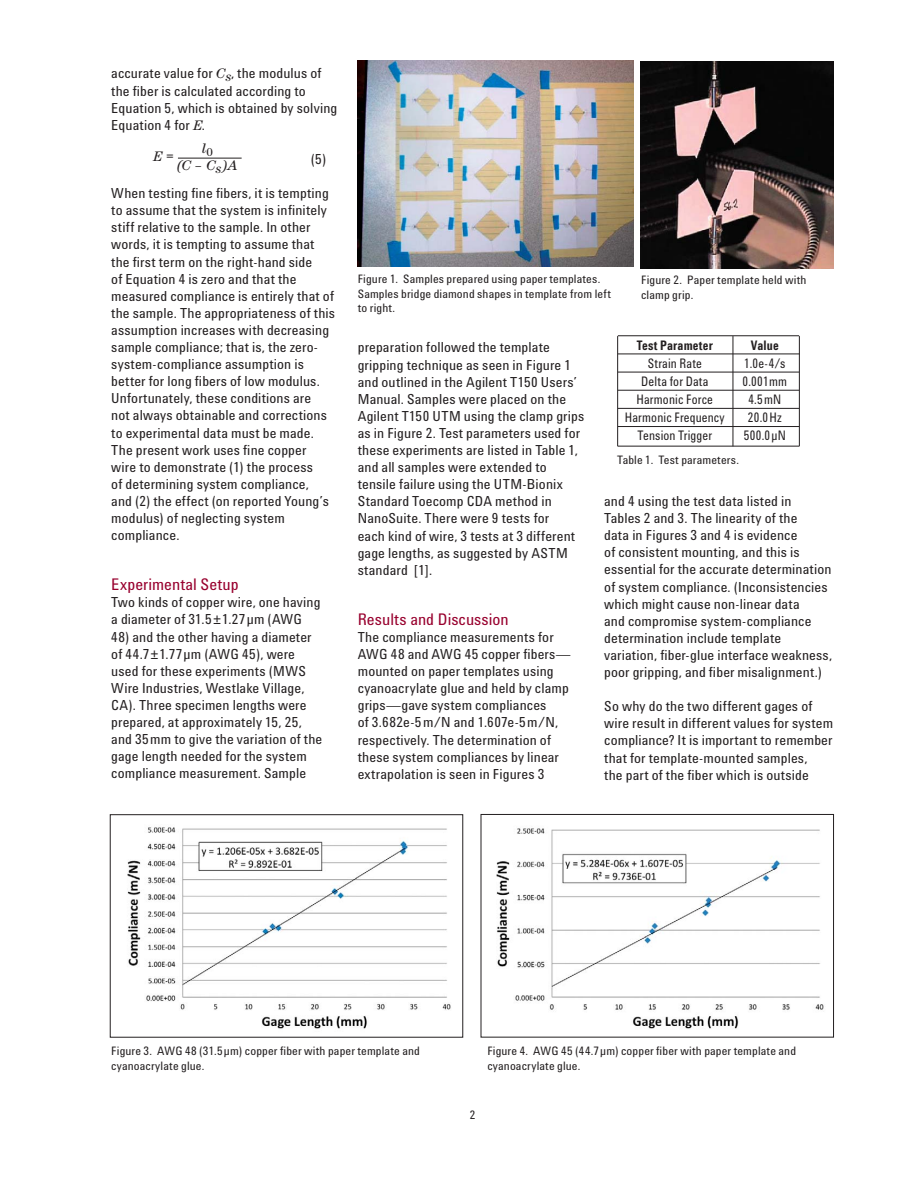
<style>
.page{position:relative;width:918px;height:1188px;background:#fff}
.page>*{position:absolute;margin:0;border:0;box-sizing:border-box;transform-origin:0 0}
.t1{font:16.5px "Agilent Cond";color:#98002e}
.t2{font:14.25px/17.1px "Agilent Cond";letter-spacing:.01em;color:#231f20}
.t3{font:italic 14.25px "Agilent Century ITC";color:#231f20}
.t4{font:13.5px "Agilent Cond";letter-spacing:.015em;color:#231f20;scale:.9 1}
.t5{font:700 13.5px "Agilent Cond";letter-spacing:.01em;color:#231f20;scale:.9 1}
.t6{font:12px/14.4px "Agilent Cond";letter-spacing:.01em;color:#231f20}
.s1{font-family:"Agilent Century ITC";font-style:italic}
</style>
<div class="page">
<hr style="left:178px;top:158px;width:64px;height:1px;background:#231f20">
<img style="left:127px;top:827px;width:324px;height:202px">
<div style="left:110px;top:815px;width:353px;height:222px;border:1px solid #231f20"></div>
<img style="left:496px;top:828px;width:328px;height:201px">
<div style="left:481px;top:814px;width:353px;height:223px;border:1px solid #231f20"></div>
<img style="left:358px;top:61px;width:275px;height:206px">
<img style="left:641px;top:62px;width:193px;height:206px">
<hr style="left:618px;top:354px;width:182px;height:1px;background:#231f20">
<hr style="left:618px;top:372px;width:181px;height:1px;background:#231f20">
<hr style="left:618px;top:390px;width:181px;height:1px;background:#231f20">
<hr style="left:618px;top:408px;width:181px;height:1px;background:#231f20">
<hr style="left:618px;top:426px;width:181px;height:1px;background:#231f20">
<hr style="left:618px;top:446px;width:181px;height:1px;background:#231f20">
<hr style="left:618px;top:335px;width:181px;height:1px;background:#231f20">
<hr style="left:733px;top:336px;width:1px;height:110px;background:#231f20">
<hr style="left:617px;top:336px;width:1px;height:110px;background:#231f20">
<hr style="left:799px;top:336px;width:1px;height:110px;background:#231f20">
<p class="t2" style="left:111px;top:66px;width:228px">accurate value for <span class="s1">C</span><sub>s</sub>, the modulus of the fiber is calculated according to<br>Equation 5, which is obtained by solving<br>Equation 4 for <span class="s1">E</span>.</p>
<p class="t3" style="left:153px;top:152px;width:21px">E =</p>
<p class="t3" style="left:177px;top:161px;width:62px">(C – C<sub>s</sub>)A</p>
<p class="t3" style="left:202px;top:144px;width:13px">l<sub>0</sub></p>
<p class="t2" style="left:311px;top:152px;width:17px">(5)</p>
<p class="t2" style="left:111px;top:186px;width:225px">When testing fine fibers, it is tempting to assume that the system is infinitely stiff relative to the sample. In other words, it is tempting to assume that the first term on the right-hand side<br>of Equation 4 is zero and that the measured compliance is entirely that of the sample. The appropriateness of this assumption increases with decreasing sample compliance; that is, the zero&shy;system-compliance assumption is better for long fibers of low modulus.<br>Unfortunately, these conditions are<br>not always obtainable and corrections to experimental data must be made.<br>The present work uses fine copper<br>wire to demonstrate (1) the process<br>of determining system compliance,<br>and (2) the effect (on reported Young’s modulus) of neglecting system compliance.</p>
<p class="t1" style="left:111px;top:578px;width:129px">Experimental Setup</p>
<p class="t2" style="left:111px;top:595px;width:211px">Two kinds of copper wire, one having a diameter of 31.5±1.27µm (AWG</p>
<p class="t2" style="left:111px;top:630px;width:213px">48) and the other having a diameter of 44.7±1.77µm (AWG 45), were used for these experiments (MWS Wire Industries, Westlake Village, CA). Three specimen lengths were prepared, at approximately 15, 25, and 35mm to give the variation of the gage length needed for the system compliance measurement. Sample</p>
<p class="t6" style="left:358px;top:273px;width:255px">Figure 1. Samples prepared using paper templates.<br>Samples bridge diamond shapes in template from left to right.</p>
<p class="t6" style="left:641px;top:274px;width:167px">Figure 2. Paper template held with clamp grip.</p>
<p class="t5" style="left:637px;top:340px;width:86px">Test Parameter</p>
<p class="t5" style="left:751px;top:340px;width:32px">Value</p>
<p class="t4" style="left:648px;top:358px;width:62px">Strain Rate</p>
<p class="t4" style="left:744px;top:358px;width:47px">1.0e-4/s</p>
<p class="t4" style="left:641px;top:376px;width:76px">Delta for Data</p>
<p class="t4" style="left:742px;top:376px;width:51px">0.001mm</p>
<p class="t4" style="left:637px;top:394px;width:86px">Harmonic Force</p>
<p class="t4" style="left:748px;top:394px;width:38px">4.5mN</p>
<p class="t4" style="left:625px;top:412px;width:112px">Harmonic Frequency</p>
<p class="t4" style="left:748px;top:412px;width:39px">20.0Hz</p>
<p class="t4" style="left:638px;top:430px;width:84px">Tension Trigger</p>
<p class="t4" style="left:744px;top:430px;width:48px">500.0µN</p>
<p class="t6" style="left:617px;top:453px;width:123px">Table 1. Test parameters.</p>
<p class="t2" style="left:358px;top:341px;width:228px">preparation followed the template gripping technique as seen in Figure 1 and outlined in the Agilent T150 Users’ Manual. Samples were placed on the Agilent T150 UTM using the clamp grips as in Figure 2. Test parameters used for these experiments are listed in Table 1, and all samples were extended to tensile failure using the UTM-Bionix Standard Toecomp CDA method in NanoSuite. There were 9 tests for<br>each kind of wire, 3 tests at 3 different gage lengths, as suggested by ASTM standard [1].</p>
<p class="t1" style="left:358px;top:613px;width:153px">Results and Discussion</p>
<p class="t2" style="left:358px;top:630px;width:214px">The compliance measurements for AWG 48 and AWG 45 copper fibers— mounted on paper templates using cyanoacrylate glue and held by clamp grips—gave system compliances<br>of 3.682e-5m/N and 1.607e-5m/N, respectively. The determination of these system compliances by linear extrapolation is seen in Figures 3</p>
<p class="t2" style="left:604px;top:494px;width:229px">and 4 using the test data listed in<br>Tables 2 and 3. The linearity of the<br>data in Figures 3 and 4 is evidence<br>of consistent mounting, and this is essential for the accurate determination of system compliance. (Inconsistencies which might cause non-linear data<br>and compromise system-compliance determination include template variation, fiber-glue interface weakness, poor gripping, and fiber misalignment.)</p>
<p class="t2" style="left:604px;top:699px;width:230px">So why do the two different gages of wire result in different values for system compliance? It is important to remember that for template-mounted samples,<br>the part of the fiber which is outside</p>
<p class="t6" style="left:111px;top:1045px;width:310px">Figure 3. AWG 48 (31.5µm) copper fiber with paper template and cyanoacrylate glue.</p>
<p class="t6" style="left:487px;top:1045px;width:310px">Figure 4. AWG 45 (44.7µm) copper fiber with paper template and cyanoacrylate glue.</p>
<p class="t6" style="left:470px;top:1109px;width:7px">2</p>
</div>
